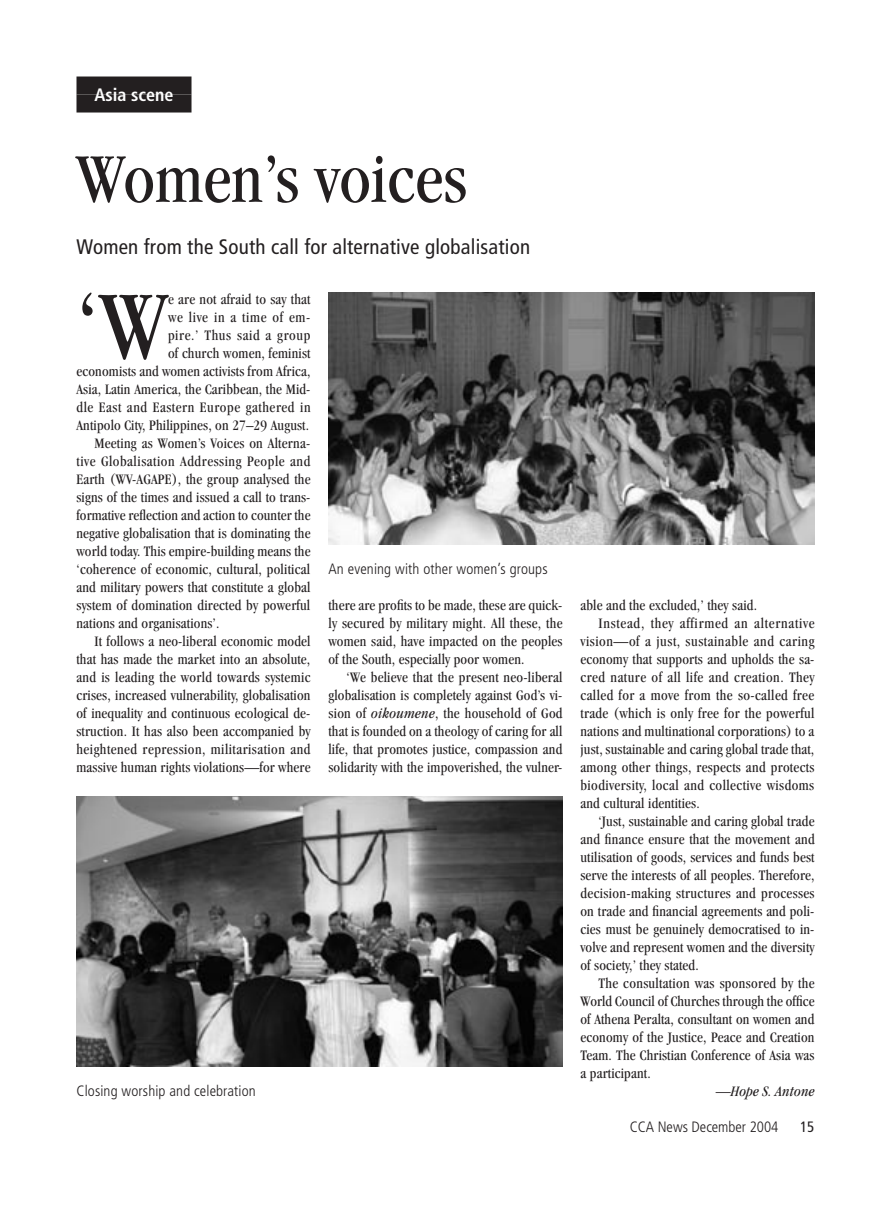
<style>
.page{position:relative;width:891px;height:1212px;background:#fff}
.page>*{position:absolute;margin:0;border:0;box-sizing:border-box;transform-origin:0 0}
.t1{font:condensed 100.65px "Garamond";color:#231f20}
.t2{font:condensed 72px "Garamond";color:#231f20}
.t3{font:condensed 21px "Frutiger";letter-spacing:.01em;color:#231f20}
.t4{font:700 condensed 18px "Frutiger";color:#fff}
.t5{font:condensed 15px/18px "Garamond";letter-spacing:.01em;color:#231f20;text-align:justify}
.t6{font:condensed 15px "Garamond";letter-spacing:.03em;color:#231f20}
.t7{font:condensed 15px "Garamond";letter-spacing:.035em;color:#231f20}
.t8{font:300 condensed 15px "Frutiger";letter-spacing:.01em;color:#231f20}
.t9{font:condensed 15px "Garamond";letter-spacing:.04em;color:#231f20}
.t10{font:condensed 15px "Garamond";letter-spacing:.05em;color:#231f20}
.t11{font:italic condensed 15px "Garamond";letter-spacing:.01em;color:#231f20}
.t12{font:condensed 15px "Frutiger";color:#231f20}
.s1{font-style:italic}
</style>
<div class="page">
<img style="left:76px;top:796px;width:486px;height:270px">
<img style="left:328px;top:293px;width:486px;height:252px">
<div style="left:76px;top:76px;width:116px;height:18px;background:#231f20"></div>
<div style="left:76px;top:94px;width:116px;height:18px;background:#231f20"></div>
<p class="t4" style="left:94px;top:84px;width:81px">Asia scene</p>
<h2 class="t2" style="left:76px;top:139px;width:392px">Women’s voices</h2>
<h3 class="t3" style="left:76px;top:235px;width:455px">Women from the South call for alternative globalisation</h3>
<h1 class="t1" style="left:76px;top:270px;width:92px">‘W</h1>
<p class="t5" style="left:168px;top:290px;width:144px">e are not afraid to say that</p>
<p class="t9" style="left:168px;top:309px;width:144px">we live in a time of em-</p>
<p class="t9" style="left:168px;top:327px;width:144px">pire.’ Thus said a group</p>
<p class="t5" style="left:168px;top:344px;width:144px">of church women, feminist</p>
<p class="t5" style="left:77px;top:362px;width:236px">economists and women activists from Africa,</p>
<p class="t5" style="left:77px;top:380px;width:235px">Asia, Latin America, the Caribbean, the Mid-</p>
<p class="t7" style="left:76px;top:399px;width:236px">dle East and Eastern Europe gathered in</p>
<p class="t5" style="left:76px;top:416px;width:234px">Antipolo City, Philippines, on 27–29 August.</p>
<p class="t5" style="left:94px;top:434px;width:218px">Meeting as Women’s Voices on Alterna-</p>
<p class="t7" style="left:76px;top:453px;width:235px">tive Globalisation Addressing People and</p>
<p class="t5" style="left:76px;top:470px;width:236px">Earth (WV-AGAPE), the group analysed the</p>
<p class="t5" style="left:76px;top:488px;width:236px">signs of the times and issued a call to trans-</p>
<p class="t5" style="left:76px;top:506px;width:236px">formative reflection and action to counter the</p>
<p class="t5" style="left:76px;top:524px;width:236px">negative globalisation that is dominating the</p>
<p class="t5" style="left:76px;top:542px;width:236px">world today. This empire-building means the</p>
<p class="t5" style="left:76px;top:560px;width:235px">‘coherence of economic, cultural, political</p>
<p class="t5" style="left:76px;top:578px;width:236px">and military powers that constitute a global</p>
<p class="t5" style="left:76px;top:596px;width:235px">system of domination directed by powerful</p>
<p class="t5" style="left:76px;top:614px;width:144px">nations and organisations’.</p>
<p class="t5" style="left:94px;top:632px;width:218px">It follows a neo-liberal economic model</p>
<p class="t5" style="left:76px;top:650px;width:235px">that has made the market into an absolute,</p>
<p class="t5" style="left:76px;top:668px;width:236px">and is leading the world towards systemic</p>
<p class="t5" style="left:76px;top:686px;width:235px">crises, increased vulnerability, globalisation</p>
<p class="t5" style="left:76px;top:704px;width:236px">of inequality and continuous ecological de-</p>
<p class="t5" style="left:76px;top:722px;width:236px">struction. It has also been accompanied by</p>
<p class="t6" style="left:76px;top:741px;width:236px">heightened repression, militarisation and</p>
<p class="t5" style="left:76px;top:758px;width:236px">massive human rights violations—for where</p>
<p class="t8" style="left:328px;top:560px;width:221px">An evening with other women’s groups</p>
<p class="t5" style="left:328px;top:596px;width:236px">there are profits to be made, these are quick&shy;ly secured by military might. All these, the women said, have impacted on the peoples of the South, especially poor women.</p>
<p class="t5" style="left:328px;top:668px;width:236px;text-indent:18px">‘We believe that the present neo-liberal globalisation is completely against God’s vi&shy;sion of <span class="s1">oikoumene</span>, the household of God that is founded on a theology of caring for all life, that promotes justice, compassion and solidarity with the impoverished, the vulner-</p>
<p class="t5" style="left:580px;top:596px;width:178px">able and the excluded,’ they said.</p>
<p class="t10" style="left:598px;top:615px;width:218px">Instead, they affirmed an alternative</p>
<p class="t7" style="left:580px;top:633px;width:236px">vision—of a just, sustainable and caring</p>
<p class="t5" style="left:580px;top:650px;width:235px">economy that supports and upholds the sa-</p>
<p class="t6" style="left:580px;top:669px;width:236px">cred nature of all life and creation. They</p>
<p class="t5" style="left:580px;top:686px;width:235px">called for a move from the so-called free</p>
<p class="t5" style="left:580px;top:704px;width:235px">trade (which is only free for the powerful</p>
<p class="t5" style="left:580px;top:722px;width:235px">nations and multinational corporations) to a</p>
<p class="t5" style="left:580px;top:740px;width:235px">just, sustainable and caring global trade that,</p>
<p class="t5" style="left:580px;top:758px;width:236px">among other things, respects and protects</p>
<p class="t6" style="left:580px;top:777px;width:235px">biodiversity, local and collective wisdoms</p>
<p class="t5" style="left:580px;top:794px;width:121px">and cultural identities.</p>
<p class="t5" style="left:598px;top:812px;width:218px">‘Just, sustainable and caring global trade</p>
<p class="t5" style="left:580px;top:830px;width:236px">and finance ensure that the movement and</p>
<p class="t5" style="left:580px;top:848px;width:236px">utilisation of goods, services and funds best</p>
<p class="t5" style="left:580px;top:866px;width:235px">serve the interests of all peoples. Therefore,</p>
<p class="t5" style="left:580px;top:884px;width:236px">decision-making structures and processes</p>
<p class="t5" style="left:580px;top:902px;width:236px">on trade and financial agreements and poli-</p>
<p class="t5" style="left:580px;top:920px;width:236px">cies must be genuinely democratised to in-</p>
<p class="t5" style="left:580px;top:938px;width:235px">volve and represent women and the diversity</p>
<p class="t5" style="left:580px;top:956px;width:120px">of society,’ they stated.</p>
<p class="t5" style="left:598px;top:974px;width:218px">The consultation was sponsored by the</p>
<p class="t5" style="left:580px;top:992px;width:236px">World Council of Churches through the office</p>
<p class="t5" style="left:580px;top:1010px;width:235px">of Athena Peralta, consultant on women and</p>
<p class="t5" style="left:580px;top:1028px;width:236px">economy of the Justice, Peace and Creation</p>
<p class="t5" style="left:580px;top:1046px;width:235px">Team. The Christian Conference of Asia was</p>
<p class="t5" style="left:580px;top:1064px;width:72px">a participant.</p>
<p class="t8" style="left:76px;top:1082px;width:181px">Closing worship and celebration</p>
<p class="t11" style="left:716px;top:1083px;width:100px">—Hope S. Antone</p>
<p class="t8" style="left:630px;top:1118px;width:150px">CCA News December 2004</p>
<p class="t12" style="left:800px;top:1118px;width:16px">15</p>
</div>
